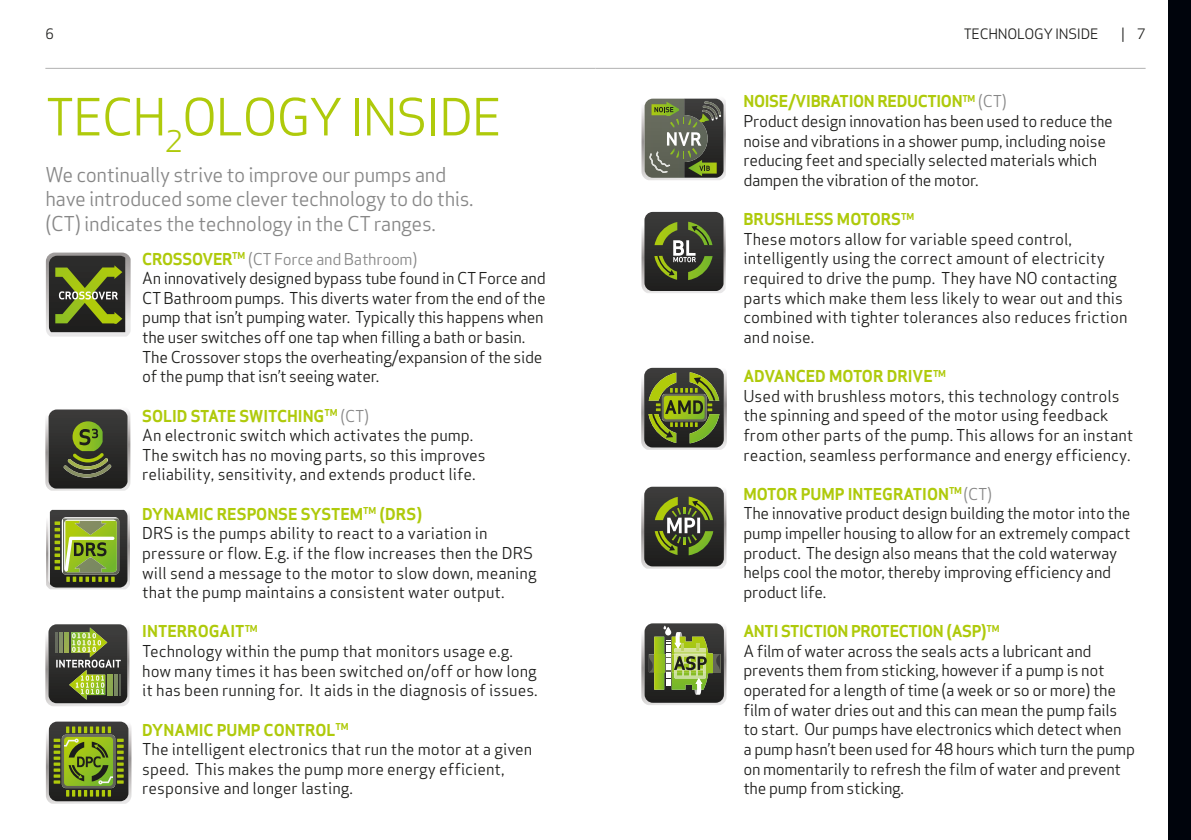
<style>
.page{position:relative;width:1191px;height:840px;background:#fff}
.page>*{position:absolute;margin:0;border:0;box-sizing:border-box;transform-origin:0 0}
.t1{font:50px "Apex Sans";letter-spacing:-.03em;color:#afca0b}
.t2{font:20px/24px "Apex Sans";letter-spacing:-.02em;color:#878787}
.t3{font:16px/19.6px "Apex Sans";color:#1d1d1b}
.t4{font:16px/19.6px "Apex Sans";letter-spacing:-.02em;color:#1d1d1b}
.t5{font:700 16px "Apex Sans";letter-spacing:-.02em;color:#afca0b}
.t6{font:700 16px "Apex Sans";color:#afca0b}
.t7{font:16px "Apex Sans";letter-spacing:-.02em;color:#878787}
.t8{font:14px "Apex Sans";letter-spacing:-.02em;color:#1d1d1b}
.s1{font-weight:700;color:#afca0b}
.s2{color:#878787}
.s3{font-weight:400;color:#878787}
</style>
<div class="page">
<hr style="left:45px;top:68px;width:550px;height:1px;background:#b2b2b2">
<hr style="left:595px;top:68px;width:550px;height:1px;background:#b2b2b2">
<div style="left:1168px;top:0;width:23px;height:839px;background:#00040c"></div>
<svg style="left:46px;top:252px;width:85px;height:84px;background:#656c45"></svg>
<svg style="left:641px;top:98px;width:85px;height:82px;background:#6d735e"></svg>
<svg style="left:45px;top:409px;width:85px;height:81px;background:#4e533d"></svg>
<svg style="left:641px;top:211px;width:84px;height:82px;background:#525743"></svg>
<svg style="left:46px;top:721px;width:85px;height:82px;background:#6b793a"></svg>
<svg style="left:641px;top:367px;width:86px;height:82px;background:#66703a"></svg>
<svg style="left:641px;top:486px;width:85px;height:82px;background:#555a41"></svg>
<svg style="left:46px;top:509px;width:84px;height:80px;background:#798651"></svg>
<svg style="left:45px;top:624px;width:84px;height:81px;background:#666d4f"></svg>
<svg style="left:641px;top:623px;width:85px;height:81px;background:#717c4f"></svg>
<p class="t8" style="left:45px;top:23px;width:10px">6</p>
<p class="t8" style="left:1121px;top:23px;width:26px">| 7</p>
<p class="t8" style="left:963px;top:23px;width:136px">TECHNOLOGY INSIDE</p>
<p class="t1" style="left:45px;top:76px;width:458px">TECH<sub>2</sub>OLOGY INSIDE</p>
<p class="t2" style="left:45px;top:161px;width:430px">We continually strive to improve our pumps and have introduced some clever technology to do this. (CT) indicates the technology in the CT ranges.</p>
<p class="t7" style="left:142px;top:245px;width:276px"><span class="s1">CROSSOVER</span><sup>TM</sup> (CT Force and Bathroom)</p>
<p class="t4" style="left:142px;top:267px;width:405px">An innovatively designed bypass tube found in CT Force and CT Bathroom pumps. This diverts water from the end of the pump that isn’t pumping water. Typically this happens when the user switches off one tap when filling a bath or basin.<br>The Crossover stops the overheating/expansion of the side of the pump that isn’t seeing water.</p>
<p class="t3" style="left:142px;top:404px;width:345px"><span class="s1">SOLID STATE SWITCHING</span><sup>TM</sup> <span class="s2">(CT)<br></span>An electronic switch which activates the pump.<br>The switch has no moving parts, so this improves reliability, sensitivity, and extends product life.</p>
<p class="t3" style="left:142px;top:502px;width:396px"><span class="s1">DYNAMIC RESPONSE SYSTEM</span><sup>TM</sup> <span class="s1">(DRS)<br></span>DRS is the pumps ability to react to a variation in pressure or flow. E.g. if the flow increases then the DRS will send a message to the motor to slow down, meaning that the pump maintains a consistent water output.</p>
<p class="t6" style="left:142px;top:620px;width:117px">INTERROGAIT<sup>TM</sup></p>
<p class="t3" style="left:142px;top:639px;width:397px">Technology within the pump that monitors usage e.g. how many times it has been switched on/off or how long it has been running for. It aids in the diagnosis of issues.</p>
<p class="t3" style="left:142px;top:717px;width:391px"><span class="s1">DYNAMIC PUMP CONTROL</span><sup>TM<br></sup>The intelligent electronics that run the motor at a given speed. This makes the pump more energy efficient, responsive and longer lasting.</p>
<p class="t5" style="left:743px;top:91px;width:265px">NOISE/VIBRATION REDUCTION<sup>TM</sup> <span class="s3">(CT)</span></p>
<p class="t4" style="left:743px;top:110px;width:371px">Product design innovation has been used to reduce the noise and vibrations in a shower pump, including noise reducing feet and specially selected materials which dampen the vibration of the motor.</p>
<p class="t6" style="left:743px;top:209px;width:172px">BRUSHLESS MOTORS<sup>TM</sup></p>
<p class="t3" style="left:743px;top:227px;width:386px">These motors allow for variable speed control, intelligently using the correct amount of electricity required to drive the pump. They have NO contacting parts which make them less likely to wear out and this combined with tighter tolerances also reduces friction and noise.</p>
<p class="t3" style="left:743px;top:364px;width:391px"><span class="s1">ADVANCED MOTOR DRIVE</span><sup>TM<br></sup>Used with brushless motors, this technology controls the spinning and speed of the motor using feedback from other parts of the pump. This allows for an instant reaction, seamless performance and energy efficiency.</p>
<p class="t6" style="left:743px;top:483px;width:250px">MOTOR PUMP INTEGRATION<sup>TM</sup> <span class="s3">(CT)</span></p>
<p class="t4" style="left:743px;top:502px;width:389px">The innovative product design building the motor into the pump impeller housing to allow for an extremely compact product. The design also means that the cold waterway helps cool the motor, thereby improving efficiency and product life.</p>
<p class="t5" style="left:743px;top:620px;width:258px">ANTI STICTION PROTECTION (ASP)<sup>TM</sup></p>
<p class="t4" style="left:743px;top:639px;width:393px">A film of water across the seals acts a lubricant and prevents them from sticking, however if a pump is not operated for a length of time (a week or so or more) the film of water dries out and this can mean the pump fails to start. Our pumps have electronics which detect when<br>a pump hasn’t been used for 48 hours which turn the pump on momentarily to refresh the film of water and prevent the pump from sticking.</p>
</div>
